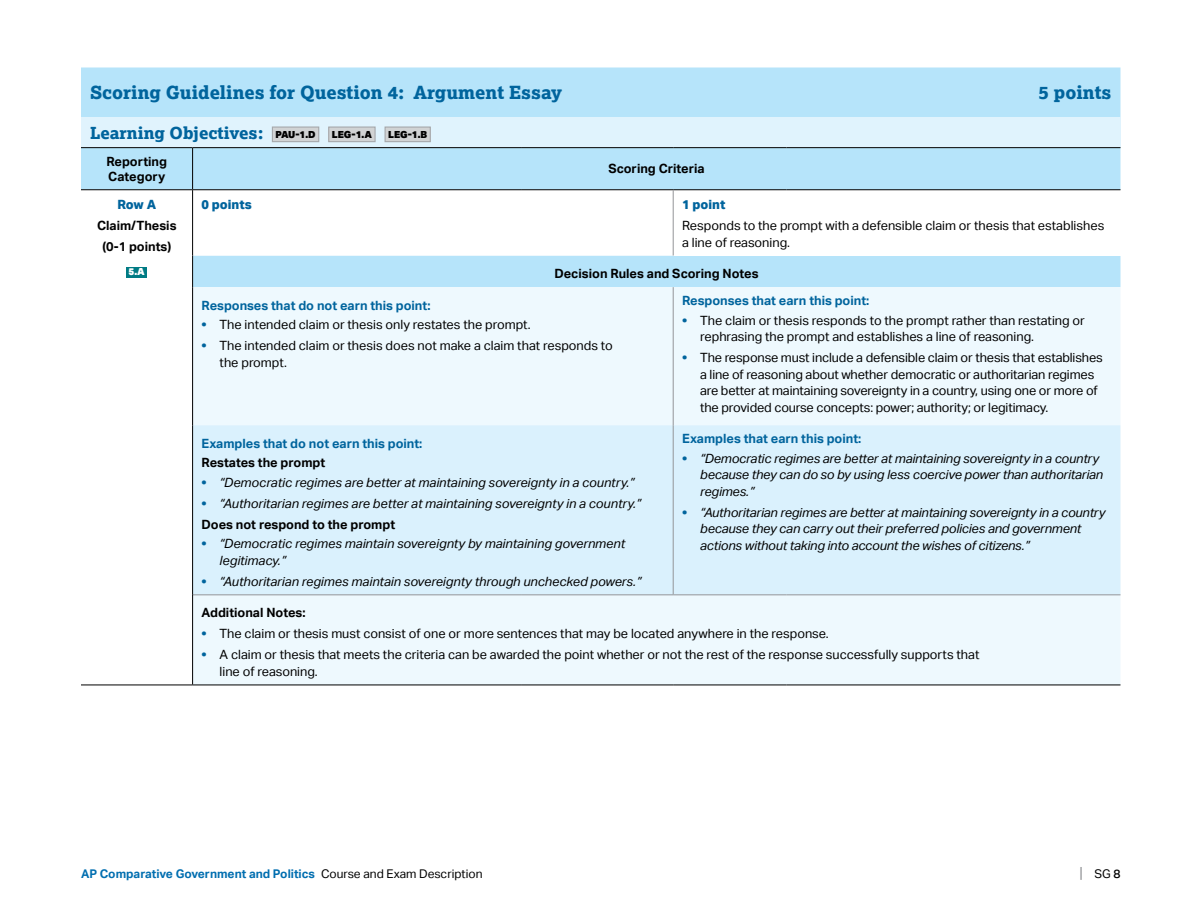
<style>
.page{position:relative;width:1188px;height:918px;background:#fff}
.page>*{position:absolute;margin:0;border:0;box-sizing:border-box;transform-origin:0 0}
.t1{font:800 18px "Lexia";color:#00649d}
.t2{font:12.75px/16.5px "Aktiv Grotesk";color:#000}
.t3{font:italic 12.75px/16.5px "Aktiv Grotesk";letter-spacing:-.01em;color:#000}
.t4{font:700 12.75px/21px "Aktiv Grotesk";color:#000;text-align:center}
.t5{font:700 12.75px "Aktiv Grotesk";color:#00649d}
.t6{font:800 12.75px/21px "Aktiv Grotesk";color:#00649d}
.t7{font:700 12px "Aktiv Grotesk";color:#006eb0}
.t8{font:12px "Aktiv Grotesk";color:#000}
.t9{font:900 9.75px "Aktiv Grotesk";color:#000}
.t10{font:900 9.75px "Aktiv Grotesk";color:#fff}
.s1{font-family:"Lexia";font-weight:800;font-size:16.5px;color:#00649d}
.s2{font-weight:800;color:#00649d}
.s3{font-weight:800;font-style:normal;color:#00649d}
.s4{font-weight:700;font-style:normal}
.s5{font-weight:400;color:#000}
.s6{font-size:15px;color:#808285}
.s7{font-weight:500}
</style>
<div class="page">
<div style="left:81px;top:68px;width:1039px;height:219px;background:#b6e4fa"></div>
<div style="left:81px;top:117px;width:1039px;height:31px;background:#e0f3fd"></div>
<svg style="left:81px;top:190px;width:592px;height:495px"></svg>
<div style="left:673px;top:190px;width:447px;height:66px;background:#fff"></div>
<div style="left:193px;top:287px;width:927px;height:398px;background:#eef9fe"></div>
<div style="left:193px;top:425px;width:927px;height:169px;background:#daf1fd"></div>
<hr style="left:673px;top:594px;width:114px;height:1px;background:#939598">
<hr style="left:787px;top:594px;width:334px;height:1px;background:#939598">
<hr style="left:81px;top:147px;width:112px;height:1px;background:#000">
<hr style="left:193px;top:147px;width:328px;height:1px;background:#000">
<hr style="left:521px;top:147px;width:152px;height:1px;background:#000">
<hr style="left:673px;top:147px;width:114px;height:1px;background:#000">
<hr style="left:787px;top:147px;width:334px;height:1px;background:#000">
<hr style="left:193px;top:594px;width:328px;height:1px;background:#939598">
<hr style="left:521px;top:594px;width:152px;height:1px;background:#939598">
<hr style="left:673px;top:189px;width:114px;height:1px;background:#000">
<hr style="left:787px;top:189px;width:334px;height:1px;background:#000">
<hr style="left:193px;top:189px;width:328px;height:1px;background:#000">
<hr style="left:521px;top:189px;width:152px;height:1px;background:#000">
<hr style="left:192px;top:148px;width:1px;height:41px;background:#000">
<hr style="left:192px;top:425px;width:1px;height:170px;background:#000">
<hr style="left:192px;top:595px;width:1px;height:90px;background:#000">
<hr style="left:673px;top:190px;width:1px;height:66px;background:#939598">
<hr style="left:673px;top:287px;width:1px;height:138px;background:#939598">
<hr style="left:673px;top:425px;width:1px;height:169px;background:#939598">
<hr style="left:81px;top:189px;width:112px;height:1px;background:#000">
<hr style="left:192px;top:190px;width:1px;height:66px;background:#000">
<hr style="left:192px;top:256px;width:1px;height:31px;background:#000">
<hr style="left:192px;top:287px;width:1px;height:138px;background:#000">
<hr style="left:81px;top:685px;width:112px;height:1px;background:#000">
<hr style="left:193px;top:685px;width:328px;height:1px;background:#000">
<hr style="left:521px;top:685px;width:152px;height:1px;background:#000">
<hr style="left:673px;top:685px;width:114px;height:1px;background:#000">
<hr style="left:787px;top:685px;width:334px;height:1px;background:#000">
<div style="left:272px;top:127px;width:47px;height:15px;background:#d1d3d4"></div>
<div style="left:272px;top:126px;width:47px;height:16px;border:1px solid #a7a9ac"></div>
<div style="left:329px;top:127px;width:46px;height:15px;background:#d1d3d4"></div>
<div style="left:328px;top:126px;width:48px;height:16px;border:1px solid #a7a9ac"></div>
<div style="left:385px;top:127px;width:45px;height:15px;background:#d1d3d4"></div>
<div style="left:385px;top:126px;width:46px;height:16px;border:1px solid #a7a9ac"></div>
<div style="left:126px;top:267px;width:21px;height:10px;background:#007b84"></div>
<h1 class="t1" style="left:90px;top:81px;width:474px">Scoring Guidelines for Question 4: Argument Essay</h1>
<h1 class="t1" style="left:1038px;top:81px;width:75px">5 points</h1>
<p class="t9" style="left:90px;top:128px;width:339px"><span class="s1">Learning Objectives:</span> PAU-1.D LEG-1.A LEG-1.B</p>
<p class="t4" style="left:107px;top:151px;width:62px">Reporting</p>
<p class="t4" style="left:608px;top:158px;width:98px">Scoring Criteria</p>
<p class="t4" style="left:108px;top:166px;width:59px">Category</p>
<p class="t6" style="left:117px;top:194px;width:40px">Row A</p>
<p class="t4" style="left:97px;top:215px;width:81px">Claim/Thesis (0-1 points)</p>
<p class="t10" style="left:129px;top:265px;width:18px">5.A</p>
<p class="t6" style="left:202px;top:194px;width:52px">0 points</p>
<p class="t6" style="left:682px;top:194px;width:45px">1 point</p>
<p class="t2" style="left:682px;top:217px;width:424px">Responds to the prompt with a defensible claim or thesis that establishes a line of reasoning.</p>
<p class="t4" style="left:554px;top:263px;width:206px">Decision Rules and Scoring Notes</p>
<p class="t5" style="left:202px;top:298px;width:230px">Responses that do not earn this point:</p>
<p class="t2" style="left:202px;top:314px;width:331px;line-height:21px"><span class="s2">•</span> The intended claim or thesis only restates the prompt. <span class="s2">•</span></p>
<p class="t5" style="left:682px;top:293px;width:189px">Responses that earn this point:</p>
<p class="t6" style="left:682px;top:309px;width:7px">•</p>
<p class="t2" style="left:700px;top:312px;width:386px">The claim or thesis responds to the prompt rather than restating or rephrasing the prompt and establishes a line of reasoning.</p>
<p class="t2" style="left:700px;top:350px;width:404px;text-indent:-18px"><span class="s2">•</span> The response must include a defensible claim or thesis that establishes a line of reasoning about whether democratic or authoritarian regimes are better at maintaining sovereignty in a country, using one or more of the provided course concepts: power; authority; or legitimacy.</p>
<p class="t2" style="left:220px;top:338px;width:395px">The intended claim or thesis does not make a claim that responds to the prompt.</p>
<p class="t5" style="left:202px;top:436px;width:222px">Examples that do not earn this point:</p>
<p class="t4" style="left:202px;top:452px;width:125px">Restates the prompt</p>
<p class="t3" style="left:202px;top:474px;width:434px"><span class="s3">•</span> “Democratic regimes are better at maintaining sovereignty in a country.”</p>
<p class="t3" style="left:202px;top:493px;width:441px;line-height:21px"><span class="s3">•</span> “Authoritarian regimes are better at maintaining sovereignty in a country.”<br><span class="s4">Does not respond to the prompt</span></p>
<p class="t3" style="left:220px;top:536px;width:407px;text-indent:-18px"><span class="s3">•</span> “Democratic regimes maintain sovereignty by maintaining government legitimacy.”</p>
<p class="t6" style="left:202px;top:570px;width:7px">•</p>
<p class="t3" style="left:220px;top:573px;width:423px">“Authoritarian regimes maintain sovereignty through unchecked powers.”</p>
<p class="t5" style="left:682px;top:431px;width:181px">Examples that earn this point:</p>
<p class="t6" style="left:682px;top:447px;width:7px">•</p>
<p class="t3" style="left:700px;top:450px;width:404px">“Democratic regimes are better at maintaining sovereignty in a country because they can do so by using less coercive power than authoritarian regimes.”</p>
<p class="t3" style="left:700px;top:504px;width:407px;text-indent:-18px"><span class="s3">•</span> “Authoritarian regimes are better at maintaining sovereignty in a country because they can carry out their preferred policies and government actions without taking into account the wishes of citizens.”</p>
<p class="t4" style="left:202px;top:603px;width:106px">Additional Notes:</p>
<p class="t6" style="left:202px;top:623px;width:7px">• •</p>
<p class="t2" style="left:220px;top:624px;width:761px;line-height:21px">The claim or thesis must consist of one or more sentences that may be located anywhere in the response.<br>A claim or thesis that meets the criteria can be awarded the point whether or not the rest of the response successfully supports that</p>
<p class="t2" style="left:220px;top:663px;width:100px">line of reasoning.</p>
<p class="t7" style="left:81px;top:866px;width:403px">AP Comparative Government and Politics <span class="s5">Course and Exam Description</span></p>
<p class="t8" style="left:1080px;top:866px;width:42px"><span class="s6">|</span> SG <span class="s7">8</span></p>
</div>
